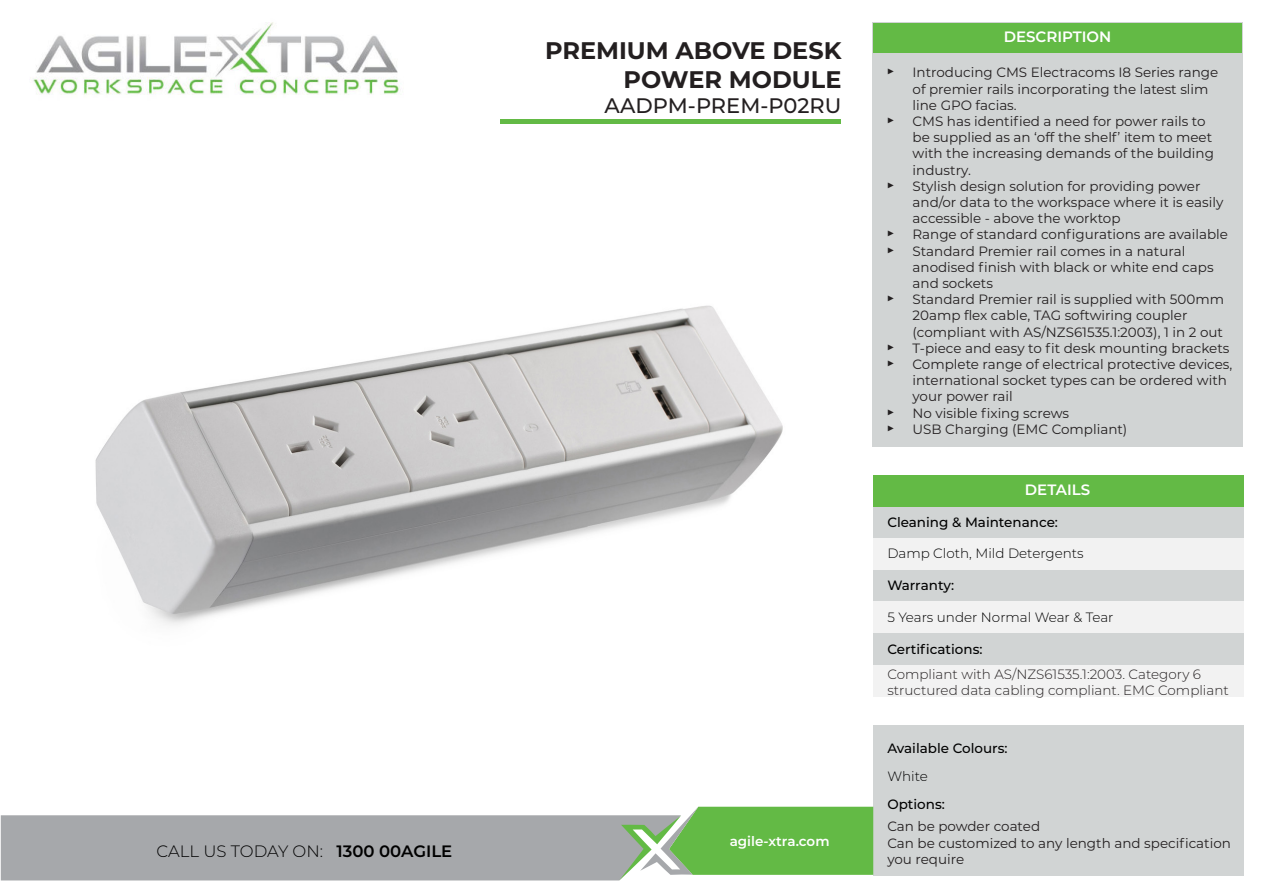
<style>
.page{position:relative;width:1263px;height:893px;background:#fff}
.page>*{position:absolute;margin:0;border:0;box-sizing:border-box;transform-origin:0 0}
.t1{font:700 24px/28.8px "Montserrat";color:#231f20;text-align:right}
.t2{font:500 21px "Montserrat";color:#231f20}
.t3{font:300 16.5px "Montserrat";color:#000}
.t4{font:600 15px "Montserrat";color:#fff}
.t5{font:13.5px/16.2px "Montserrat";color:#231f20}
.t6{font:300 13.5px/16.2px "Montserrat";color:#231f20}
.t7{font:500 13.5px "Montserrat";color:#000}
.t8{font:300 13.5px "Montserrat";color:#000}
.t9{font:600 13.5px "Montserrat";color:#fff}
.s1{font-weight:600}
</style>
<div class="page">
<img style="left:33px;top:22px;width:367px;height:73px">
<div style="left:872px;top:22px;width:370px;height:424px;background:#d1d4d4"></div>
<div style="left:873px;top:506px;width:370px;height:32px;background:#d1d4d4"></div>
<div style="left:873px;top:570px;width:370px;height:32px;background:#d1d4d4"></div>
<div style="left:873px;top:633px;width:370px;height:32px;background:#d1d4d4"></div>
<div style="left:873px;top:726px;width:370px;height:150px;background:#d1d4d4"></div>
<div style="left:873px;top:538px;width:370px;height:32px;background:#f2f2f2"></div>
<div style="left:873px;top:602px;width:370px;height:31px;background:#f2f2f2"></div>
<div style="left:873px;top:665px;width:370px;height:32px;background:#f2f2f2"></div>
<div style="left:873px;top:23px;width:369px;height:29px;background:#63ba45"></div>
<div style="left:873px;top:475px;width:370px;height:31px;background:#63ba45"></div>
<svg style="left:1px;top:807px;width:872px;height:73px"></svg>
<div style="left:500px;top:119px;width:341px;height:5px;background:#63ba45"></div>
<img style="left:95px;top:305px;width:688px;height:320px">
<p class="t3" style="left:157px;top:843px;width:297px">CALL US TODAY ON: <span class="s1">1300 00AGILE</span></p>
<h1 class="t1" style="left:545px;top:37px;width:298px">PREMIUM ABOVE DESK<br>POWER MODULE</h1>
<h2 class="t2" style="left:605px;top:98px;width:238px">AADPM-PREM-P02RU</h2>
<p class="t9" style="left:730px;top:836px;width:101px">agile-xtra.com</p>
<p class="t5" style="left:887px;top:63px;width:10px">▶</p>
<p class="t5" style="left:887px;top:112px;width:10px">▶</p>
<p class="t5" style="left:887px;top:176px;width:10px">▶</p>
<p class="t5" style="left:887px;top:225px;width:10px">▶ ▶</p>
<p class="t5" style="left:887px;top:290px;width:10px">▶</p>
<p class="t5" style="left:887px;top:338px;width:10px">▶ ▶</p>
<p class="t5" style="left:887px;top:403px;width:10px">▶ ▶</p>
<p class="t4" style="left:1004px;top:30px;width:109px">DESCRIPTION</p>
<p class="t5" style="left:912px;top:65px;width:321px">Introducing CMS Electracoms I8 Series range of premier rails incorporating the latest slim line GPO facias.<br>CMS has identified a need for power rails to<br>be supplied as an ‘off the shelf’ item to meet with the increasing demands of the building industry.<br>Stylish design solution for providing power and/or data to the workspace where it is easily accessible - above the worktop<br>Range of standard configurations are available Standard Premier rail comes in a natural anodised finish with black or white end caps and sockets<br>Standard Premier rail is supplied with 500mm 20amp flex cable, TAG softwiring coupler (compliant with AS/NZS61535.1:2003), 1 in 2 out T-piece and easy to fit desk mounting brackets Complete range of electrical protective devices, international socket types can be ordered with your power rail<br>No visible fixing screws<br>USB Charging (EMC Compliant)</p>
<p class="t4" style="left:1025px;top:483px;width:67px">DETAILS</p>
<p class="t7" style="left:887px;top:516px;width:172px">Cleaning &amp; Maintenance:</p>
<p class="t8" style="left:887px;top:547px;width:198px">Damp Cloth, Mild Detergents</p>
<p class="t7" style="left:887px;top:580px;width:68px">Warranty:</p>
<p class="t8" style="left:887px;top:610px;width:228px">5 Years under Normal Wear &amp; Tear</p>
<p class="t7" style="left:887px;top:643px;width:97px">Certifications:</p>
<p class="t6" style="left:887px;top:666px;width:343px">Compliant with AS/NZS61535.1:2003. Category 6 structured data cabling compliant. EMC Compliant</p>
<p class="t7" style="left:887px;top:742px;width:122px">Available Colours:</p>
<p class="t8" style="left:887px;top:770px;width:42px">White</p>
<p class="t5" style="left:887px;top:819px;width:345px">Can be powder coated<br>Can be customized to any length and specification you require</p>
<p class="t7" style="left:887px;top:798px;width:59px">Options:</p>
</div>
